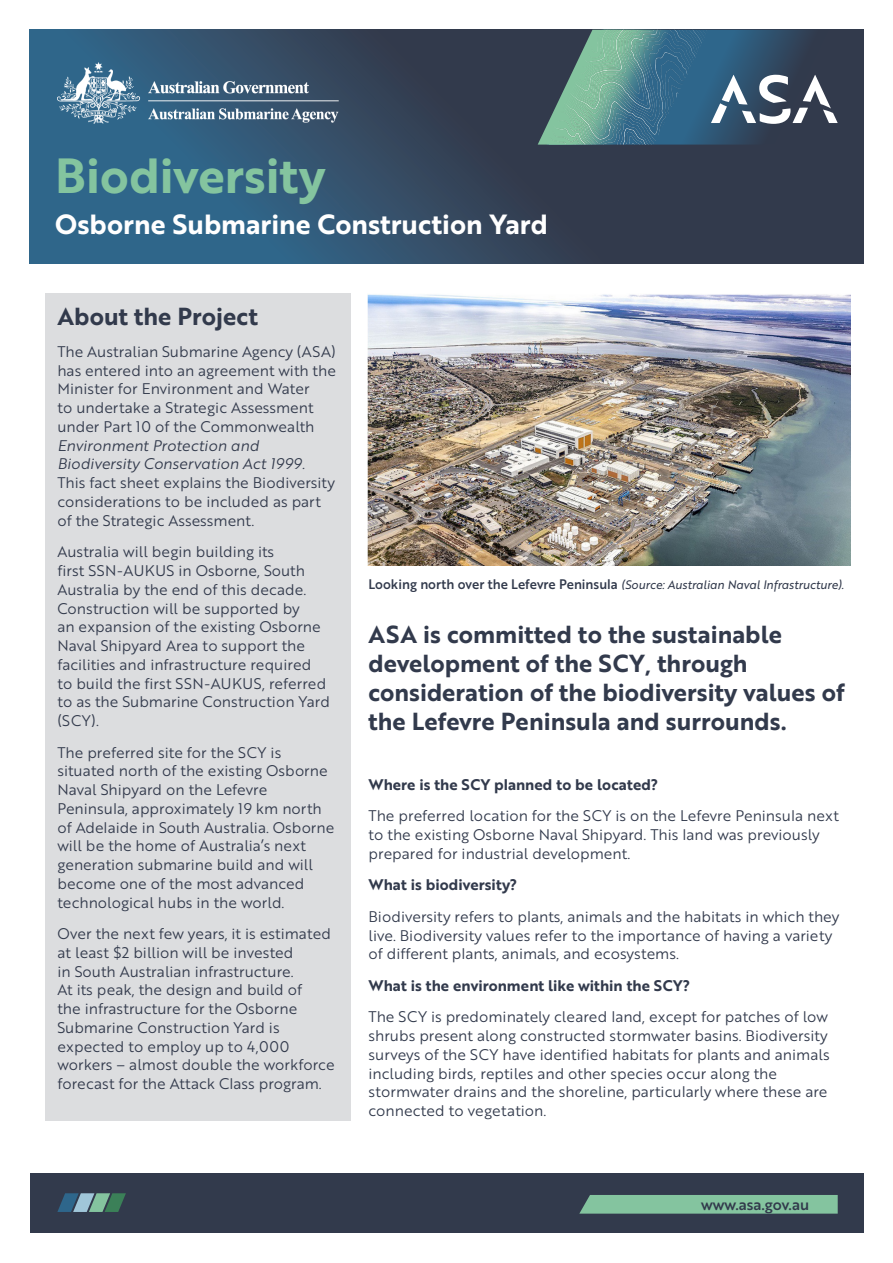
<style>
.page{position:relative;width:893px;height:1263px;background:#fff}
.page>*{position:absolute;margin:0;border:0;box-sizing:border-box;transform-origin:0 0}
.t1{font:48px "Brother 1816 Bold";color:#84c49f}
.Sub_H1{font:27px "Brother 1816 Bold";color:#fff}
.t2{font:24px/28.8px "Brother 1816 Bold";color:#323a4c}
.txt{font:15px/18.8px "Brother 1816 Book";color:#323a4c}
.bold{font:15px "Brother 1816 Bold";color:#323a4c}
.t3{font:15px "Brother 1816 Medium";color:#323a4c}
.figs{font:12px "Brother 1816 Regular Italic";color:#323a4c;scale:.96 1}
.s1{font-family:"Brother 1816 Book Italic"}
.s2{font-family:"Brother 1816 Medium";font-size:13.5px}
</style>
<div class="page">
<div style="left:30px;top:1174px;width:833px;height:59px;background:#323a4c"></div>
<div style="left:580px;top:1195px;width:258px;height:18px;background:#84c49f"></div>
<svg style="left:57px;top:1193px;width:69px;height:19px"></svg>
<svg style="left:30px;top:30px;width:833px;height:234px;background:#324c65"></svg>
<img style="left:534px;top:30px;width:4px;height:115px">
<svg style="left:538px;top:30px;width:325px;height:115px;background:#4b6d7b"></svg>
<img style="left:57px;top:62px;width:282px;height:61px">
<div style="left:45px;top:293px;width:306px;height:827px;background:#dcdddf"></div>
<img style="left:368px;top:294px;width:482px;height:272px">
<h1 class="t1" style="left:55px;top:139px;width:272px">Biodiversity</h1>
<p class="Sub_H1" style="left:55px;top:204px;width:494px">Osborne Submarine Construction Yard</p>
<h2 class="t2" style="left:57px;top:302px;width:202px">About the Project</h2>
<p class="txt" style="left:57px;top:342px;width:280px">The Australian Submarine Agency (ASA) has entered into an agreement with the Minister for Environment and Water<br>to undertake a Strategic Assessment under Part 10 of the Commonwealth <span class="s1">Environment Protection and Biodiversity Conservation Act 1999.<br></span>This fact sheet explains the Biodiversity considerations to be included as part of the Strategic Assessment.</p>
<p class="txt" style="left:57px;top:542px;width:274px">Australia will begin building its<br>first SSN-AUKUS in Osborne, South Australia by the end of this decade.<br>Construction will be supported by<br>an expansion of the existing Osborne Naval Shipyard Area to support the facilities and infrastructure required to build the first SSN-AUKUS, referred to as the Submarine Construction Yard (SCY).</p>
<p class="txt" style="left:57px;top:742px;width:278px">The preferred site for the SCY is situated north of the existing Osborne Naval Shipyard on the Lefevre Peninsula, approximately 19 km north of Adelaide in South Australia. Osborne will be the home of Australia’s next generation submarine build and will become one of the most advanced technological hubs in the world.</p>
<p class="txt" style="left:57px;top:924px;width:279px">Over the next few years, it is estimated at least $2 billion will be invested<br>in South Australian infrastructure.<br>At its peak, the design and build of<br>the infrastructure for the Osborne Submarine Construction Yard is expected to employ up to 4,000 workers – almost double the workforce forecast for the Attack Class program.</p>
<p class="figs" style="left:369px;top:575px;width:497px"><span class="s2">Looking north over the Lefevre Peninsula</span> (Source: Australian Naval Infrastructure).</p>
<h2 class="t2" style="left:369px;top:619px;width:478px">ASA is committed to the sustainable development of the SCY, through consideration of the biodiversity values of the Lefevre Peninsula and surrounds.</h2>
<p class="bold" style="left:369px;top:773px;width:291px">Where is the SCY planned to be located?</p>
<p class="txt" style="left:369px;top:806px;width:472px">The preferred location for the SCY is on the Lefevre Peninsula next to the existing Osborne Naval Shipyard. This land was previously prepared for industrial development.</p>
<p class="bold" style="left:369px;top:873px;width:150px">What is biodiversity?</p>
<p class="txt" style="left:369px;top:906px;width:472px">Biodiversity refers to plants, animals and the habitats in which they live. Biodiversity values refer to the importance of having a variety of different plants, animals, and ecosystems.</p>
<p class="bold" style="left:369px;top:974px;width:323px">What is the environment like within the SCY?</p>
<p class="txt" style="left:369px;top:1007px;width:463px">The SCY is predominately cleared land, except for patches of low shrubs present along constructed stormwater basins. Biodiversity surveys of the SCY have identified habitats for plants and animals including birds, reptiles and other species occur along the stormwater drains and the shoreline, particularly where these are connected to vegetation.</p>
<p class="t3" style="left:701px;top:1193px;width:109px">www.asa.gov.au</p>
</div>
